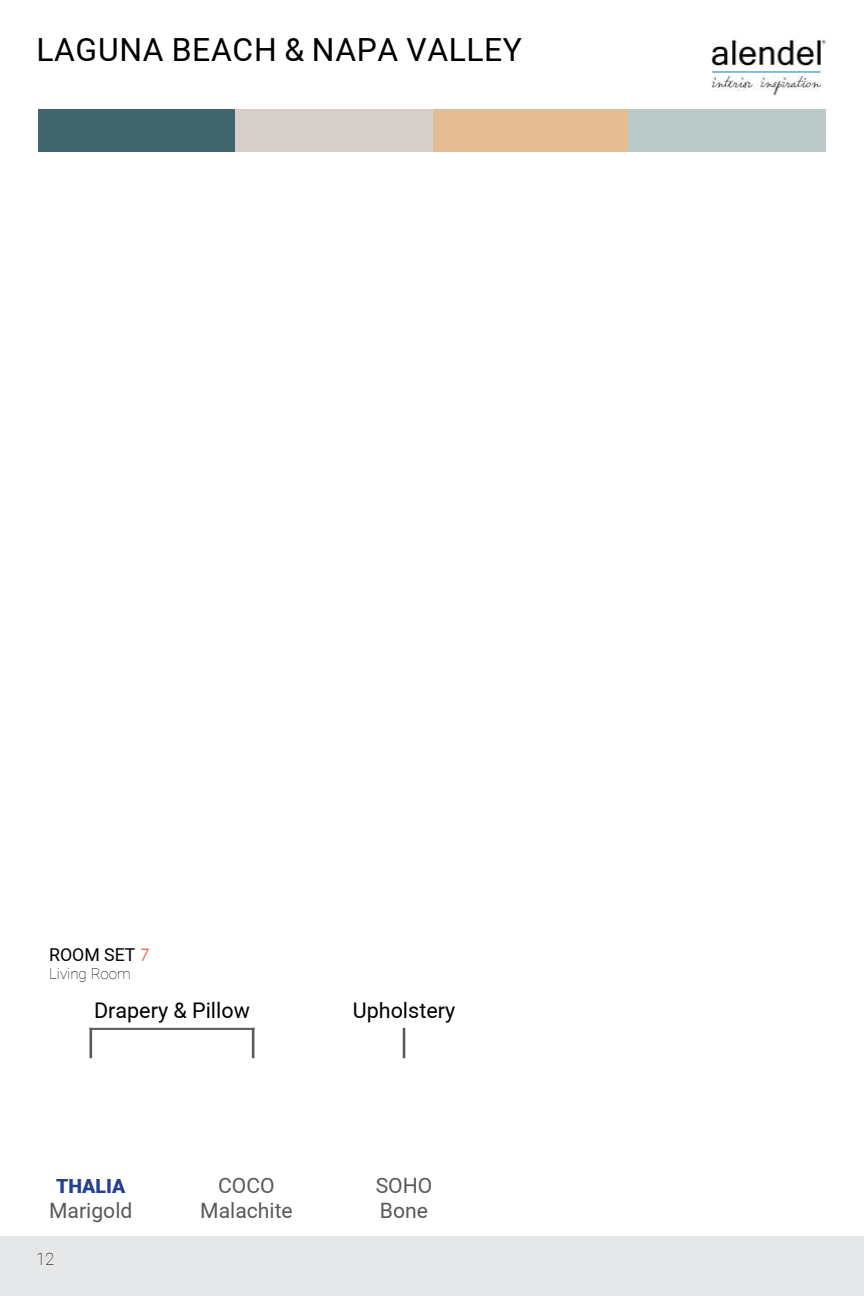
<style>
.page{position:relative;width:864px;height:1296px;background:#fff}
.page>*{position:absolute;margin:0;border:0;box-sizing:border-box;transform-origin:0 0}
.t1{font:31.8px "Araboto";letter-spacing:.02em;color:#000}
.t2{font:21.6px "Araboto";color:#000}
.t3{font:21.2px/25.4px "Araboto";color:#58595b}
.t4{font:900 19.6px "Araboto";color:#25408f}
.t5{font:17.8px "Araboto";color:#000}
.t6{font:100 17px "Araboto";color:#000}
.t7{font:100 15.2px "Araboto";color:#000}
.s1{font-family:"Futura BT";font-size:17.6px;color:#e4714d}
</style>
<div class="page">
<img style="left:711px;top:39px;width:115px;height:57px">
<div style="left:0;top:1236px;width:864px;height:60px;background:#e6e7e8"></div>
<div style="left:432px;top:109px;width:197px;height:42px;background:#e4bd92"></div>
<div style="left:38px;top:109px;width:198px;height:42px;background:#40656b"></div>
<div style="left:628px;top:109px;width:198px;height:42px;background:#bbc9c9"></div>
<div style="left:235px;top:109px;width:198px;height:42px;background:#d6cfc9"></div>
<hr style="left:403px;top:1028px;width:2px;height:30px;background:#58595b">
<hr style="left:90px;top:1028px;width:2px;height:30px;background:#58595b">
<hr style="left:90px;top:1028px;width:164px;height:2px;background:#58595b">
<hr style="left:252px;top:1028px;width:2px;height:30px;background:#58595b">
<h1 class="t1" style="left:36px;top:27px;width:487px">LAGUNA BEACH &amp; NAPA VALLEY</h1>
<p class="t5" style="left:49px;top:942px;width:103px">ROOM SET <span class="s1">7</span></p>
<p class="t7" style="left:49px;top:963px;width:83px">Living Room</p>
<p class="t2" style="left:94px;top:995px;width:157px">Drapery &amp; Pillow</p>
<p class="t4" style="left:56px;top:1172px;width:71px">THALIA</p>
<p class="t3" style="left:49px;top:1199px;width:85px">Marigold</p>
<p class="t6" style="left:36px;top:1247px;width:20px">12</p>
<p class="t3" style="left:200px;top:1173px;width:94px;text-align:center">COCO<br>Malachite</p>
<p class="t2" style="left:353px;top:995px;width:104px">Upholstery</p>
<p class="t3" style="left:376px;top:1173px;width:58px">SOHO<br>Bone</p>
</div>
